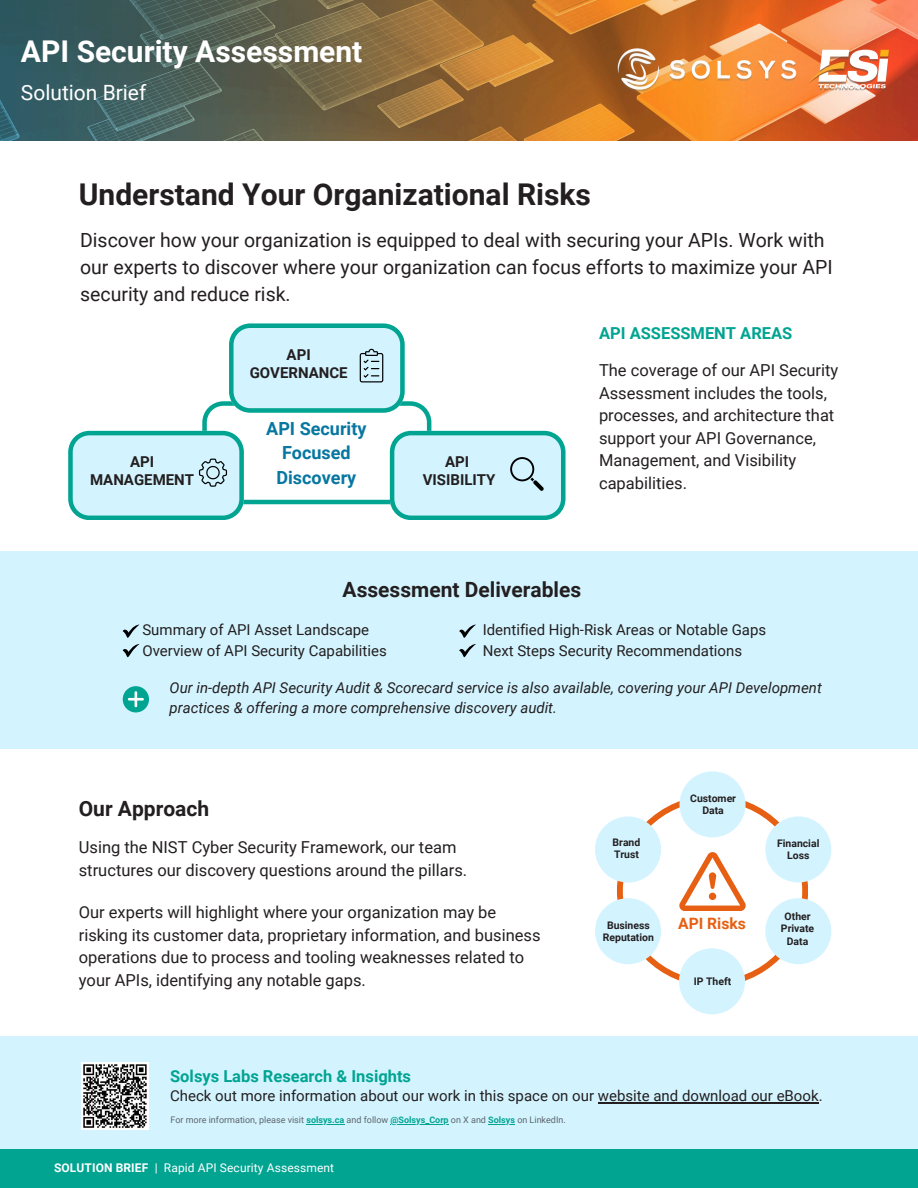
<style>
.page{position:relative;width:918px;height:1188px;background:#fff}
.page>*{position:absolute;margin:0;border:0;box-sizing:border-box;transform-origin:0 0}
.t1{font:700 30px "Roboto";color:#231f20}
.t2{font:700 30px "Roboto";color:#fff}
.t3{font:700 21px "Roboto";color:#231f20}
.t4{font:21px "Roboto";color:#fff}
.t5{font:19.5px/27px "Roboto";color:#231f20}
.t6{font:700 18px/24.8px "Roboto";color:#0777a1;text-align:center}
.t7{font:16.5px/22.5px "Roboto";color:#231f20}
.t8{font:700 16.5px "Roboto";color:#00a491}
.t9{font:700 15.6px "Roboto";color:#e65f12}
.t10{font:15px "Roboto";color:#231f20}
.t11{font:italic 15px/20.2px "Roboto";color:#231f20}
.t12{font:700 15px/18px "Roboto";color:#231f20;text-align:center}
.t13{font:12px "Roboto";letter-spacing:.01em;color:#fff}
.t14{font:700 10.5px/12.1px "Roboto";color:#231f20;text-align:center}
.t15{font:9px "Roboto";color:#5d6569}
.s1{font-weight:700;color:#00a491}
.s2{font-weight:700}
</style>
<div class="page">
<div style="left:0;top:1148px;width:918px;height:40px;background:#00a491"></div>
<div style="left:0;top:1036px;width:918px;height:113px;background:#d3f4ff"></div>
<img style="left:82px;top:1062px;width:66px;height:68px">
<img style="left:0;top:0;width:918px;height:140px">
<img style="left:616px;top:90px;width:181px;height:2px">
<img style="left:616px;top:48px;width:181px;height:42px">
<img style="left:809px;top:89px;width:81px;height:2px">
<img style="left:809px;top:50px;width:81px;height:39px">
<hr style="left:598px;top:1102px;width:221px;height:2px;background:#231f20">
<hr style="left:306px;top:1124px;width:38px;height:1px;background:#00a491">
<hr style="left:391px;top:1124px;width:58px;height:1px;background:#00a491">
<svg style="left:488px;top:1124px;width:27px;height:1px"></svg>
<div style="left:680px;top:771px;width:66px;height:66px;background:#d3f4ff;border-radius:50%"></div>
<div style="left:765px;top:816px;width:66px;height:67px;background:#d3f4ff;border-radius:50%"></div>
<div style="left:765px;top:898px;width:66px;height:66px;background:#d3f4ff;border-radius:50%"></div>
<div style="left:679px;top:948px;width:66px;height:66px;background:#d3f4ff;border-radius:50%"></div>
<div style="left:595px;top:816px;width:66px;height:67px;background:#d3f4ff;border-radius:50%"></div>
<div style="left:595px;top:898px;width:66px;height:66px;background:#d3f4ff;border-radius:50%"></div>
<svg style="left:617px;top:795px;width:191px;height:191px"></svg>
<div style="left:0;top:551px;width:918px;height:198px;background:#d3f4ff"></div>
<div style="left:123px;top:686px;width:26px;height:26px;background:#00a491;border-radius:50%"></div>
<svg style="left:128px;top:691px;width:16px;height:16px"></svg>
<svg style="left:123px;top:625px;width:16px;height:13px"></svg>
<svg style="left:123px;top:644px;width:17px;height:13px"></svg>
<svg style="left:459px;top:625px;width:17px;height:13px"></svg>
<svg style="left:459px;top:644px;width:17px;height:13px"></svg>
<svg style="left:68px;top:323px;width:497px;height:197px"></svg>
<p class="t2" style="left:21px;top:35px;width:343px">API Security Assessment</p>
<h3 class="t4" style="left:21px;top:80px;width:127px">Solution Brief</h3>
<p class="t1" style="left:79px;top:177px;width:514px">Understand Your Organizational Risks</p>
<h1 class="t5" style="left:80px;top:227px;width:754px">Discover how your organization is equipped to deal with securing your APIs. Work with our experts to discover where your organization can focus efforts to maximize your API security and reduce risk.</h1>
<p class="t12" style="left:90px;top:453px;width:105px">API<br>MANAGEMENT</p>
<p class="t12" style="left:250px;top:346px;width:99px">API<br>GOVERNANCE</p>
<h5 class="t6" style="left:266px;top:416px;width:102px">API Security<br>Focused<br>Discovery</h5>
<h6 class="t12" style="left:445px;top:453px;width:26px">API</h6>
<p class="t12" style="left:423px;top:471px;width:74px">VISIBILITY</p>
<p class="t8" style="left:599px;top:323px;width:195px">API ASSESSMENT AREAS</p>
<p class="t7" style="left:599px;top:359px;width:241px">The coverage of our API Security<br>Assessment includes the tools, processes, and architecture that support your API Governance,<br>Management, and Visibility capabilities.</p>
<p class="t3" style="left:343px;top:577px;width:240px">Assessment Deliverables</p>
<p class="t10" style="left:142px;top:622px;width:228px">Summary of API Asset Landscape</p>
<p class="t10" style="left:142px;top:642px;width:246px">Overview of API Security Capabilities</p>
<h2 class="t10" style="left:483px;top:622px;width:285px">Identified High-Risk Areas or Notable Gaps</h2>
<h6 class="t10" style="left:483px;top:642px;width:261px">Next Steps Security Recommendations</h6>
<p class="t11" style="left:170px;top:677px;width:654px">Our in-depth API Security Audit &amp; Scorecard service is also available, covering your API Development practices &amp; offering a more comprehensive discovery audit.</p>
<p class="t3" style="left:79px;top:796px;width:132px">Our Approach</p>
<p class="t7" style="left:79px;top:837px;width:390px">Using the NIST Cyber Security Framework, our team structures our discovery questions around the pillars.</p>
<p class="t7" style="left:79px;top:901px;width:463px">Our experts will highlight where your organization may be risking its customer data, proprietary information, and business operations due to process and tooling weaknesses related to your APIs, identifying any notable gaps.</p>
<p class="t14" style="left:613px;top:837px;width:29px">Brand</p>
<p class="t14" style="left:614px;top:849px;width:26px">Trust</p>
<p class="t14" style="left:690px;top:792px;width:47px">Customer<br>Data</p>
<p class="t14" style="left:603px;top:919px;width:53px">Business<br>Reputation</p>
<p class="t9" style="left:678px;top:915px;width:69px">API Risks</p>
<p class="t14" style="left:694px;top:975px;width:39px">IP Theft</p>
<h4 class="t14" style="left:777px;top:837px;width:44px">Financial<br>Loss</h4>
<h6 class="t14" style="left:785px;top:911px;width:27px">Other</h6>
<h2 class="t14" style="left:781px;top:923px;width:35px">Private</h2>
<p class="t14" style="left:787px;top:935px;width:23px">Data</p>
<h3 class="t8" style="left:170px;top:1067px;width:242px">Solsys Labs Research &amp; Insights</h3>
<p class="t10" style="left:170px;top:1087px;width:654px">Check out more information about our work in this space on our website and download our eBook.</p>
<p class="t15" style="left:170px;top:1115px;width:397px">For more information, please visit <span class="s1">solsys.ca</span> and follow <span class="s1">@Solsys_Corp</span> on X and <span class="s1">Solsys</span> on LinkedIn.</p>
<h1 class="t13" style="left:54px;top:1161px;width:282px"><span class="s2">SOLUTION BRIEF</span> | Rapid API Security Assessment</h1>
</div>
